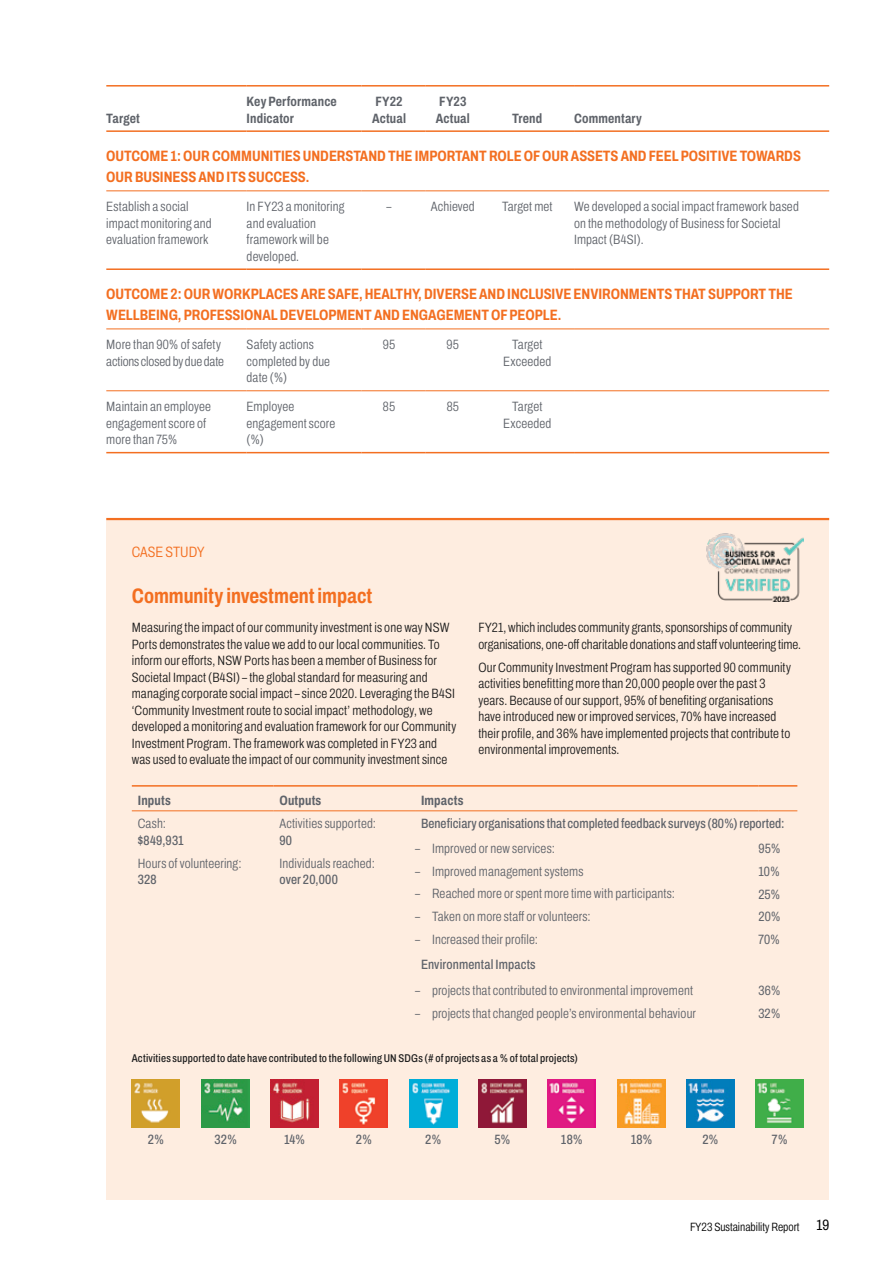
<style>
.page{position:relative;width:893px;height:1263px;background:#fff}
.page>*{position:absolute;margin:0;border:0;box-sizing:border-box;transform-origin:0 0}
.t1{font:700 21px "Archivo Condensed";color:#f36f21}
.t2{font:700 15px/21px "Archivo Condensed";color:#f36f21}
.t3{font:300 15px "Archivo Condensed";color:#f36f21}
.t4{font:300 13.5px/16.5px "Archivo Condensed";letter-spacing:.01em;color:#1d1d1d}
.t5{font:300 13.5px/16.5px "Archivo Condensed";letter-spacing:.01em;color:#5f636a}
.t6{font:500 13.5px "Archivo Condensed";letter-spacing:.005em;color:#5f636a}
.t7{font:700 13.5px/16.5px "Archivo Condensed";letter-spacing:.015em;color:#5f636a}
.t8{font:13.5px/23px "Archivo Condensed";letter-spacing:.01em;color:#5f636a;text-align:justify}
.t9{font:300 12px "Archivo Condensed";color:#000}
.t10{font:500 11.25px "Archivo Condensed";letter-spacing:.02em;color:#1d1d1d}
.s1{font-weight:400;font-size:15px}
</style>
<div class="page">
<div style="left:106px;top:518px;width:723px;height:681px;background:#feede0"></div>
<img style="left:132px;top:1079px;width:48px;height:48px">
<img style="left:201px;top:1079px;width:48px;height:48px">
<img style="left:270px;top:1079px;width:48px;height:48px">
<img style="left:340px;top:1079px;width:48px;height:48px">
<img style="left:409px;top:1079px;width:48px;height:48px">
<img style="left:478px;top:1079px;width:48px;height:48px">
<img style="left:548px;top:1079px;width:48px;height:48px">
<img style="left:617px;top:1079px;width:48px;height:48px">
<img style="left:686px;top:1079px;width:48px;height:48px">
<img style="left:756px;top:1079px;width:48px;height:48px">
<hr style="left:132px;top:785px;width:141px;height:2px;background:#f36f21">
<hr style="left:273px;top:785px;width:142px;height:2px;background:#f36f21">
<hr style="left:415px;top:785px;width:343px;height:2px;background:#f36f21">
<hr style="left:758px;top:785px;width:39px;height:2px;background:#f36f21">
<hr style="left:132px;top:810px;width:141px;height:1px;background:#f36f21">
<hr style="left:273px;top:810px;width:142px;height:1px;background:#f36f21">
<hr style="left:415px;top:810px;width:343px;height:1px;background:#f36f21">
<hr style="left:758px;top:810px;width:39px;height:1px;background:#f36f21">
<hr style="left:106px;top:518px;width:723px;height:2px;background:#f36f21">
<hr style="left:106px;top:85px;width:141px;height:2px;background:#f36f21">
<hr style="left:247px;top:85px;width:114px;height:2px;background:#f36f21">
<hr style="left:361px;top:85px;width:64px;height:2px;background:#f36f21">
<hr style="left:425px;top:85px;width:64px;height:2px;background:#f36f21">
<hr style="left:489px;top:85px;width:85px;height:2px;background:#f36f21">
<hr style="left:574px;top:85px;width:255px;height:2px;background:#f36f21">
<hr style="left:106px;top:130px;width:141px;height:2px;background:#f36f21">
<hr style="left:247px;top:130px;width:114px;height:2px;background:#f36f21">
<hr style="left:361px;top:130px;width:64px;height:2px;background:#f36f21">
<hr style="left:425px;top:130px;width:64px;height:2px;background:#f36f21">
<hr style="left:489px;top:130px;width:85px;height:2px;background:#f36f21">
<hr style="left:574px;top:130px;width:255px;height:2px;background:#f36f21">
<hr style="left:106px;top:268px;width:141px;height:2px;background:#f36f21">
<hr style="left:247px;top:268px;width:114px;height:2px;background:#f36f21">
<hr style="left:361px;top:268px;width:64px;height:2px;background:#f36f21">
<hr style="left:425px;top:268px;width:64px;height:2px;background:#f36f21">
<hr style="left:489px;top:268px;width:85px;height:2px;background:#f36f21">
<hr style="left:574px;top:268px;width:255px;height:2px;background:#f36f21">
<hr style="left:106px;top:452px;width:141px;height:1px;background:#f36f21">
<hr style="left:247px;top:452px;width:114px;height:1px;background:#f36f21">
<hr style="left:361px;top:452px;width:64px;height:1px;background:#f36f21">
<hr style="left:425px;top:452px;width:64px;height:1px;background:#f36f21">
<hr style="left:489px;top:452px;width:85px;height:1px;background:#f36f21">
<hr style="left:574px;top:452px;width:255px;height:1px;background:#f36f21">
<hr style="left:106px;top:190px;width:141px;height:1px;background:#f36f21">
<hr style="left:247px;top:190px;width:114px;height:1px;background:#f36f21">
<hr style="left:361px;top:190px;width:64px;height:1px;background:#f36f21">
<hr style="left:425px;top:190px;width:64px;height:1px;background:#f36f21">
<hr style="left:489px;top:190px;width:85px;height:1px;background:#f36f21">
<hr style="left:574px;top:190px;width:255px;height:1px;background:#f36f21">
<hr style="left:106px;top:328px;width:141px;height:1px;background:#f36f21">
<hr style="left:247px;top:328px;width:114px;height:1px;background:#f36f21">
<hr style="left:361px;top:328px;width:64px;height:1px;background:#f36f21">
<hr style="left:425px;top:328px;width:64px;height:1px;background:#f36f21">
<hr style="left:489px;top:328px;width:85px;height:1px;background:#f36f21">
<hr style="left:574px;top:328px;width:255px;height:1px;background:#f36f21">
<hr style="left:106px;top:390px;width:141px;height:1px;background:#f36f21">
<hr style="left:247px;top:390px;width:114px;height:1px;background:#f36f21">
<hr style="left:361px;top:390px;width:64px;height:1px;background:#f36f21">
<hr style="left:425px;top:390px;width:64px;height:1px;background:#f36f21">
<hr style="left:489px;top:390px;width:85px;height:1px;background:#f36f21">
<hr style="left:574px;top:390px;width:255px;height:1px;background:#f36f21">
<img style="left:707px;top:534px;width:97px;height:67px">
<p class="t7" style="left:247px;top:93px;width:92px">Key Performance<br>Indicator</p>
<p class="t7" style="left:372px;top:93px;width:35px">FY22<br>Actual</p>
<p class="t7" style="left:436px;top:93px;width:35px">FY23<br>Actual</p>
<p class="t7" style="left:512px;top:110px;width:32px">Trend</p>
<p class="t7" style="left:574px;top:110px;width:69px">Commentary</p>
<p class="t2" style="left:106px;top:146px;width:696px">OUTCOME 1: OUR COMMUNITIES UNDERSTAND THE IMPORTANT ROLE OF OUR ASSETS AND FEEL POSITIVE TOWARDS<br>OUR BUSINESS AND ITS SUCCESS.</p>
<p class="t5" style="left:106px;top:198px;width:107px">Establish a social impact monitoring and evaluation framework</p>
<p class="t5" style="left:247px;top:198px;width:99px">In FY23 a monitoring and evaluation framework will be developed.</p>
<p class="t5" style="left:387px;top:198px;width:7px">–</p>
<p class="t5" style="left:431px;top:198px;width:45px">Achieved</p>
<p class="t5" style="left:502px;top:198px;width:52px">Target met</p>
<p class="t5" style="left:574px;top:198px;width:226px">We developed a social impact framework based on the methodology of Business for Societal<br>Impact (B4SI).</p>
<p class="t2" style="left:106px;top:284px;width:688px">OUTCOME 2: OUR WORKPLACES ARE SAFE, HEALTHY, DIVERSE AND INCLUSIVE ENVIRONMENTS THAT SUPPORT THE<br>WELLBEING, PROFESSIONAL DEVELOPMENT AND ENGAGEMENT OF PEOPLE.</p>
<p class="t5" style="left:106px;top:336px;width:119px">More than 90% of safety actions closed by due date</p>
<p class="t5" style="left:247px;top:336px;width:85px">Safety actions completed by due date (%)</p>
<p class="t5" style="left:383px;top:336px;width:14px">95</p>
<p class="t5" style="left:447px;top:336px;width:14px">95</p>
<p class="t5" style="left:503px;top:336px;width:50px;text-align:center">Target<br>Exceeded</p>
<p class="t5" style="left:106px;top:398px;width:106px">Maintain an employee engagement score of more than 75%</p>
<p class="t5" style="left:247px;top:398px;width:90px">Employee engagement score (%)</p>
<p class="t5" style="left:383px;top:398px;width:14px">85</p>
<p class="t5" style="left:447px;top:398px;width:14px">85</p>
<p class="t5" style="left:503px;top:398px;width:50px;text-align:center">Target<br>Exceeded</p>
<p class="t7" style="left:106px;top:110px;width:35px">Target</p>
<p class="t3" style="left:132px;top:540px;width:75px">CASE STUDY</p>
<h1 class="t1" style="left:132px;top:580px;width:242px">Community investment impact</h1>
<p class="t4" style="left:132px;top:619px;width:326px">Measuring the impact of our community investment is one way NSW Ports demonstrates the value we add to our local communities. To inform our efforts, NSW Ports has been a member of Business for Societal Impact (B4SI) – the global standard for measuring and managing corporate social impact – since 2020. Leveraging the B4SI ‘Community Investment route to social impact’ methodology, we developed a monitoring and evaluation framework for our Community Investment Program. The framework was completed in FY23 and was used to evaluate the impact of our community investment since</p>
<p class="t4" style="left:478px;top:619px;width:324px">FY21, which includes community grants, sponsorships of community organisations, one-off charitable donations and staff volunteering time.</p>
<p class="t4" style="left:478px;top:659px;width:314px">Our Community Investment Program has supported 90 community activities benefitting more than 20,000 people over the past 3 years. Because of our support, 95% of benefiting organisations have introduced new or improved services, 70% have increased their profile, and 36% have implemented projects that contribute to environmental improvements.</p>
<p class="t7" style="left:138px;top:792px;width:35px">Inputs</p>
<p class="t7" style="left:279px;top:792px;width:43px">Outputs</p>
<p class="t7" style="left:421px;top:792px;width:44px">Impacts</p>
<p class="t5" style="left:138px;top:815px;width:30px">Cash:</p>
<p class="t6" style="left:138px;top:830px;width:48px">$849,931</p>
<p class="t5" style="left:138px;top:855px;width:105px">Hours of volunteering:</p>
<p class="t6" style="left:138px;top:869px;width:20px">328</p>
<p class="t6" style="left:421px;top:813px;width:365px">Beneficiary organisations that completed feedback surveys (80%) reported:</p>
<p class="t5" style="left:415px;top:840px;width:141px">– Improved or new services:</p>
<p class="t5" style="left:415px;top:863px;width:170px">– Improved management systems</p>
<p class="t5" style="left:415px;top:885px;width:262px">– Reached more or spent more time with participants:</p>
<p class="t5" style="left:415px;top:908px;width:177px">– Taken on more staff or volunteers:</p>
<p class="t5" style="left:415px;top:931px;width:124px">– Increased their profile:</p>
<p class="t5" style="left:279px;top:815px;width:98px">Activities supported:</p>
<p class="t6" style="left:279px;top:830px;width:14px">90</p>
<p class="t5" style="left:279px;top:855px;width:97px">Individuals reached:</p>
<p class="t6" style="left:279px;top:869px;width:60px">over 20,000</p>
<p class="t8" style="left:758px;top:836px;width:24px">95% 10% 25% 20% 70%</p>
<p class="t6" style="left:421px;top:954px;width:116px">Environmental Impacts</p>
<p class="t5" style="left:415px;top:982px;width:279px">– projects that contributed to environmental improvement</p>
<p class="t5" style="left:415px;top:1005px;width:282px">– projects that changed people’s environmental behaviour</p>
<p class="t10" style="left:132px;top:1050px;width:448px">Activities supported to date have contributed to the following UN SDGs (# of projects as a % of total projects)</p>
<p class="t8" style="left:758px;top:979px;width:24px">36%<br>32%</p>
<p class="t6" style="left:148px;top:1130px;width:18px">2%</p>
<p class="t6" style="left:214px;top:1130px;width:24px">32%</p>
<p class="t6" style="left:284px;top:1130px;width:23px">14%</p>
<p class="t6" style="left:356px;top:1130px;width:18px">2%</p>
<p class="t6" style="left:425px;top:1130px;width:18px">2%</p>
<p class="t6" style="left:495px;top:1130px;width:18px">5%</p>
<p class="t6" style="left:561px;top:1130px;width:23px">18%</p>
<p class="t6" style="left:631px;top:1130px;width:23px">18%</p>
<p class="t6" style="left:702px;top:1130px;width:18px">2%</p>
<p class="t6" style="left:772px;top:1130px;width:17px">7%</p>
<p class="t9" style="left:690px;top:1218px;width:141px">FY23 Sustainability Report <span class="s1">19</span></p>
</div>
